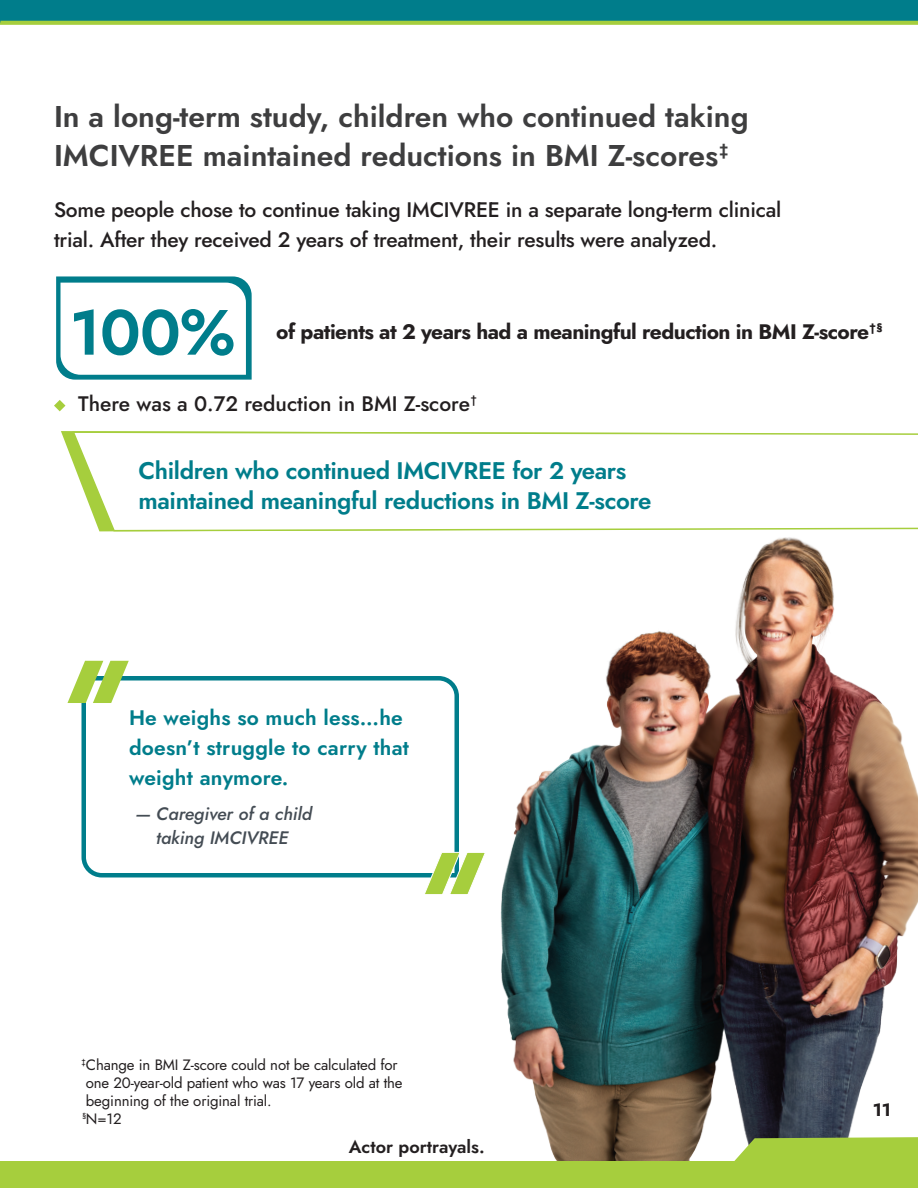
<style>
.page{position:relative;width:918px;height:1188px;background:#fff}
.page>*{position:absolute;margin:0;border:0;box-sizing:border-box;transform-origin:0 0}
.t1{font:600 63.75px "Jost";color:#007d8b}
.t2{font:600 30px/39px "Jost";color:#3e3e3f}
.t3{font:600 24px/30px "Jost";letter-spacing:-.015em;color:#007d8b}
.t4{font:500 21px/30px "Jost";letter-spacing:-.01em;color:#231f20}
.t5{font:600 21px/30px "Jost";letter-spacing:.01em;color:#007d8b}
.t6{font:700 21px "Jost";letter-spacing:-.025em;color:#231f20}
.t7{font:italic 500 18px/24px "Jost";color:#444c54;text-align:center}
.t8{font:600 18px "Jost";color:#231f20}
.t9{font:700 18px "Jost";color:#231f20}
.t10{font:15px/18px "Jost";letter-spacing:-.01em;color:#231f20}
</style>
<div class="page">
<svg style="left:1px;top:0;width:917px;height:25px;background:#1c8b7f"></svg>
<svg style="left:0;top:0;width:1px;height:25px"></svg>
<img style="left:500px;top:537px;width:418px;height:600px">
<svg style="left:71px;top:431px;width:847px;height:101px"></svg>
<svg style="left:56px;top:276px;width:196px;height:104px"></svg>
<svg style="left:81px;top:676px;width:378px;height:202px"></svg>
<svg style="left:68px;top:661px;width:61px;height:42px"></svg>
<svg style="left:423px;top:851px;width:62px;height:44px"></svg>
<svg style="left:54px;top:400px;width:11px;height:11px"></svg>
<svg style="left:0;top:1137px;width:918px;height:51px;fill:#a6ce3d"></svg>
<h2 class="t2" style="left:54px;top:97px;width:696px">In a long-term study, children who continued taking<br>IMCIVREE maintained reductions in BMI Z-scores<sup>‡</sup></h2>
<p class="t4" style="left:54px;top:195px;width:729px">Some people chose to continue taking IMCIVREE in a separate long-term clinical trial. After they received 2 years of treatment, their results were analyzed.</p>
<h1 class="t1" style="left:69px;top:289px;width:167px">100%</h1>
<p class="t6" style="left:276px;top:318px;width:608px">of patients at 2 years had a meaningful reduction in BMI Z-score<sup>†§</sup></p>
<p class="t4" style="left:78px;top:389px;width:401px">There was a 0.72 reduction in BMI Z-score<sup>†</sup></p>
<p class="t3" style="left:138px;top:456px;width:515px">Children who continued IMCIVREE for 2 years maintained meaningful reductions in BMI Z-score</p>
<p class="t5" style="left:129px;top:703px;width:282px">He weighs so much less…he doesn’t struggle to carry that weight anymore.</p>
<p class="t7" style="left:135px;top:802px;width:179px">— Caregiver of a child taking IMCIVREE</p>
<p class="t10" style="left:81px;top:1056px;width:323px"><sup>‡</sup>Change in BMI Z-score could not be calculated for one 20-year-old patient who was 17 years old at the beginning of the original trial.<br><sup>§</sup>N=12</p>
<p class="t8" style="left:349px;top:1134px;width:138px">Actor portrayals.</p>
<p class="t9" style="left:873px;top:1097px;width:20px">11</p>
</div>
